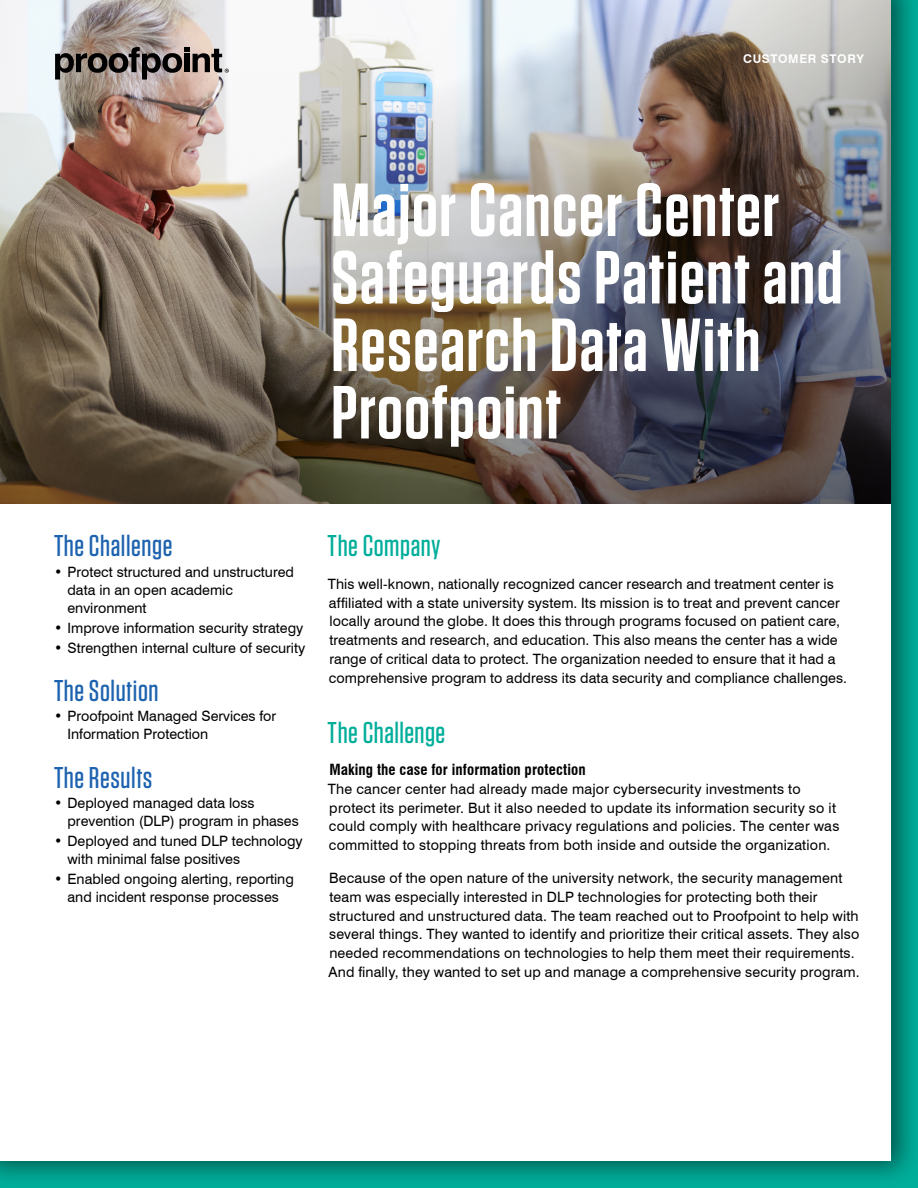
<style>
.page{position:relative;width:918px;height:1188px;background:#fff}
.page>*{position:absolute;margin:0;border:0;box-sizing:border-box;transform-origin:0 0}
.t1{font:600 75px/67.5px "Tungsten";letter-spacing:.02em;color:#fff}
.t2{font:500 30px "Tungsten";letter-spacing:.02em;color:#1e63af}
.t3{font:500 30px "Tungsten";letter-spacing:.015em;color:#00ae9a}
.t4{font:700 condensed 15px "Swiss 721 BT";letter-spacing:.01em;color:#000}
.t5{font:14.25px/18.8px "Swiss 721 BT";letter-spacing:.01em;color:#000}
.t6{font:700 12px "Swiss 721 BT";letter-spacing:.05em;color:#fff}
</style>
<div class="page">
<div style="left:0;top:0;width:918px;height:1188px;background:#000;opacity:.3"></div>
<div style="left:0;top:0;width:891px;height:1161px;background:#fff"></div>
<img style="left:0;top:0;width:891px;height:503px">
<svg style="left:55px;top:47px;width:174px;height:33px;background:#7b706c"></svg>
<p class="t6" style="left:743px;top:52px;width:122px">CUSTOMER STORY</p>
<h1 class="t1" style="left:331px;top:178px;width:513px">Major Cancer Center<br>Safeguards Patient and<br>Research Data With<br>Proofpoint</h1>
<h2 class="t2" style="left:54px;top:530px;width:120px">The Challenge</h2>
<p class="t5" style="left:67px;top:562px;width:228px;line-height:18px;text-indent:-13px">• Protect structured and unstructured data in an open academic environment</p>
<p class="t5" style="left:54px;top:618px;width:251px">• Improve information security strategy</p>
<p class="t5" style="left:54px;top:638px;width:253px">• Strengthen internal culture of security</p>
<h2 class="t2" style="left:54px;top:675px;width:106px">The Solution</h2>
<p class="t5" style="left:67px;top:707px;width:210px;line-height:18px;text-indent:-13px">• Proofpoint Managed Services for<br>Information Protection</p>
<h2 class="t2" style="left:54px;top:762px;width:100px">The Results</h2>
<p class="t5" style="left:67px;top:794px;width:233px;line-height:18px;text-indent:-13px">• Deployed managed data loss prevention (DLP) program in phases</p>
<p class="t5" style="left:67px;top:832px;width:237px;line-height:18px;text-indent:-13px">• Deployed and tuned DLP technology with minimal false positives</p>
<p class="t5" style="left:54px;top:870px;width:241px;line-height:18px;text-align:center">• Enabled ongoing alerting, reporting and incident response processes</p>
<h2 class="t3" style="left:328px;top:530px;width:115px">The Company</h2>
<p class="t5" style="left:328px;top:574px;width:521px">This well-known, nationally recognized cancer research and treatment center is affiliated with a state university system. Its mission is to treat and prevent cancer locally around the globe. It does this through programs focused on patient care, treatments and research, and education. This also means the center has a wide range of critical data to protect. The organization needed to ensure that it had a comprehensive program to address its data security and compliance challenges.</p>
<h2 class="t3" style="left:328px;top:717px;width:119px">The Challenge</h2>
<p class="t4" style="left:329px;top:761px;width:258px">Making the case for information protection</p>
<p class="t5" style="left:328px;top:779px;width:513px">The cancer center had already made major cybersecurity investments to protect its perimeter. But it also needed to update its information security so it could comply with healthcare privacy regulations and policies. The center was committed to stopping threats from both inside and outside the organization.</p>
<p class="t5" style="left:328px;top:869px;width:533px">Because of the open nature of the university network, the security management team was especially interested in DLP technologies for protecting both their structured and unstructured data. The team reached out to Proofpoint to help with several things. They wanted to identify and prioritize their critical assets. They also needed recommendations on technologies to help them meet their requirements.<br>And finally, they wanted to set up and manage a comprehensive security program.</p>
</div>
